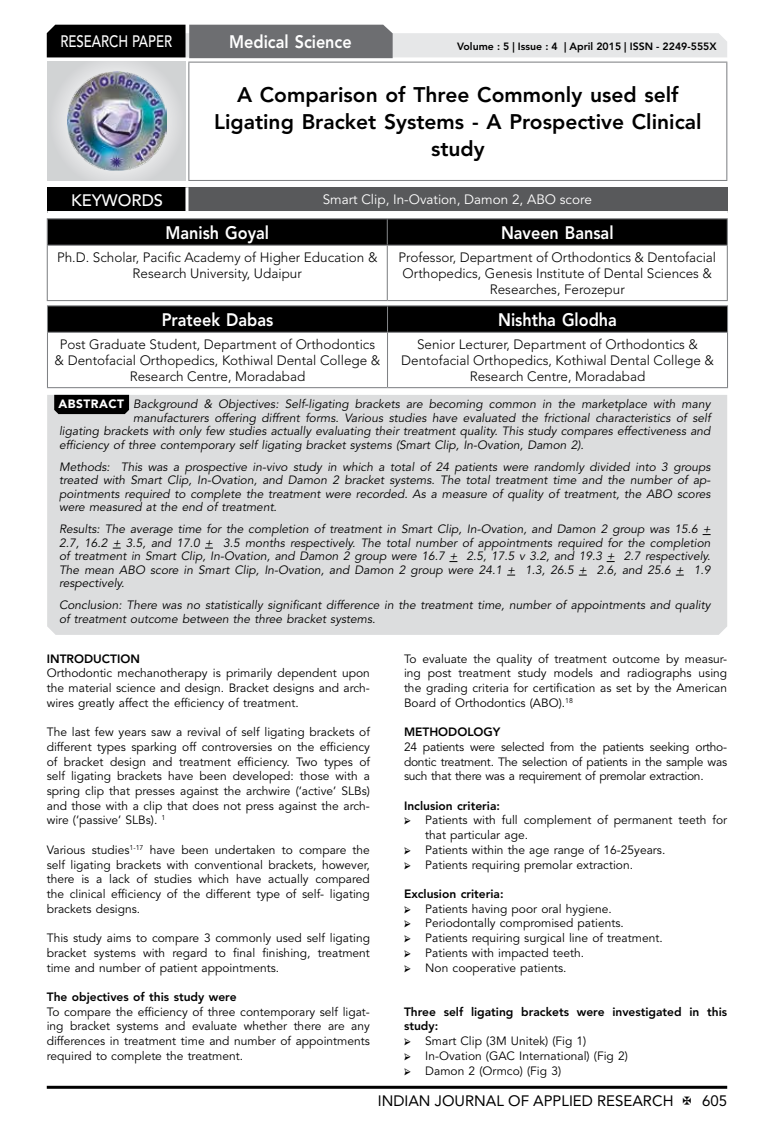
<style>
.page{position:relative;width:774px;height:1136px;background:#fff}
.page>*{position:absolute;margin:0;border:0;box-sizing:border-box;transform-origin:0 0}
.t1{font:800 21px/27px "Avenir LT Std";color:#000;text-align:center}
.t2{font:800 18px "Avenir LT Std";color:#fff;scale:.9 1}
.t3{font:500 16.5px "Avenir LT Std";color:#fff;scale:.8 1}
.t4{font:500 16.5px "Avenir LT Std";color:#fff}
.t5{font:15px "Avenir LT Std";color:#000}
.t6{font:300 13.5px/16.2px "Avenir LT Std";color:#000;text-align:center}
.t7{font:13.5px "Avenir LT Std";color:#fff}
.t8{font:12px/14.7px "Avenir LT Std";color:#000;text-align:justify}
.t9{font:italic 12px/13.5px "Avenir LT Std";color:#000;text-align:justify}
.t10{font:800 12px/14.7px "Avenir LT Std";color:#000}
.t11{font:800 10.5px "Avenir LT Std";color:#000}
.s1{font-weight:900;font-style:normal;color:#fff}
</style>
<div class="page">
<hr style="left:47px;top:1085px;width:680px;height:3px;background:#000">
<div style="left:48px;top:62px;width:137px;height:118px;background:linear-gradient(to right,#d9dadb,#d9dadb)"></div>
<img style="left:68px;top:71px;width:99px;height:100px">
<svg style="left:47px;top:25px;width:680px;height:33px;background:#979899"></svg>
<hr style="left:188px;top:62px;width:539px;height:1px;background:#808285">
<hr style="left:188px;top:63px;width:1px;height:117px;background:#808285">
<hr style="left:726px;top:63px;width:1px;height:117px;background:#808285">
<hr style="left:188px;top:180px;width:539px;height:1px;background:#808285">
<hr style="left:47px;top:218px;width:340px;height:1px;background:#808285">
<hr style="left:387px;top:218px;width:341px;height:1px;background:#808285">
<svg style="left:47px;top:219px;width:681px;height:26px;background:#030304"></svg>
<hr style="left:47px;top:245px;width:340px;height:1px;background:#808285">
<hr style="left:47px;top:246px;width:1px;height:54px;background:#808285">
<hr style="left:387px;top:245px;width:341px;height:1px;background:#808285">
<hr style="left:387px;top:246px;width:1px;height:54px;background:#808285">
<hr style="left:727px;top:246px;width:1px;height:54px;background:#808285">
<hr style="left:47px;top:300px;width:340px;height:1px;background:#808285">
<hr style="left:387px;top:300px;width:341px;height:1px;background:#808285">
<hr style="left:47px;top:305px;width:340px;height:1px;background:#808285">
<hr style="left:387px;top:305px;width:341px;height:1px;background:#808285">
<svg style="left:47px;top:306px;width:681px;height:26px;background:#030303"></svg>
<hr style="left:47px;top:332px;width:340px;height:1px;background:#808285">
<hr style="left:47px;top:333px;width:1px;height:54px;background:#808285">
<hr style="left:387px;top:332px;width:341px;height:1px;background:#808285">
<hr style="left:387px;top:333px;width:1px;height:54px;background:#808285">
<hr style="left:727px;top:333px;width:1px;height:54px;background:#808285">
<hr style="left:47px;top:387px;width:340px;height:1px;background:#808285">
<hr style="left:387px;top:387px;width:341px;height:1px;background:#808285">
<div style="left:47px;top:395px;width:680px;height:239px;background:#dcddde"></div>
<svg style="left:54px;top:395px;width:75px;height:19px"></svg>
<div style="left:47px;top:187px;width:140px;height:25px;background:#000"></div>
<div style="left:187px;top:187px;width:541px;height:25px;background:#58595b"></div>
<hr style="left:185px;top:187px;width:3px;height:24px;background:#fff">
<hr style="left:47px;top:211px;width:140px;height:3px;background:#fff">
<hr style="left:187px;top:211px;width:541px;height:3px;background:#fff">
<h3 class="t3" style="left:60px;top:32px;width:139px">RESEARCH PAPER</h3>
<h2 class="t2" style="left:229px;top:31px;width:138px">Medical Science</h2>
<p class="t11" style="left:457px;top:41px;width:261px">Volume : 5 | Issue : 4 | April 2015 | ISSN - 2249-555X</p>
<h1 class="t1" style="left:214px;top:81px;width:489px">A Comparison of Three Commonly used self<br>Ligating Bracket Systems - A Prospective Clinical study</h1>
<h3 class="t4" style="left:71px;top:191px;width:94px">KEYWORDS</h3>
<p class="t7" style="left:323px;top:191px;width:271px">Smart Clip, In-Ovation, Damon 2, ABO score</p>
<h2 class="t2" style="left:165px;top:222px;width:117px">Manish Goyal</h2>
<h2 class="t2" style="left:501px;top:222px;width:126px">Naveen Bansal</h2>
<p class="t6" style="left:57px;top:249px;width:322px">Ph.D. Scholar, Pacific Academy of Higher Education &amp;<br>Research University, Udaipur</p>
<p class="t6" style="left:398px;top:249px;width:319px">Professor, Department of Orthodontics &amp; Dentofacial<br>Orthopedics, Genesis Institute of Dental Sciences &amp;<br>Researches, Ferozepur</p>
<h2 class="t2" style="left:162px;top:309px;width:125px">Prateek Dabas</h2>
<h2 class="t2" style="left:498px;top:309px;width:133px">Nishtha Glodha</h2>
<p class="t6" style="left:55px;top:336px;width:327px">Post Graduate Student, Department of Orthodontics &amp; Dentofacial Orthopedics, Kothiwal Dental College &amp;<br>Research Centre, Moradabad</p>
<p class="t6" style="left:401px;top:336px;width:314px">Senior Lecturer, Department of Orthodontics &amp;<br>Dentofacial Orthopedics, Kothiwal Dental College &amp;<br>Research Centre, Moradabad</p>
<p class="t9" style="left:58px;top:397px;width:653px"><span class="s1">ABSTRACT</span> Background &amp; Objectives: Self-ligating brackets are becoming common in the marketplace with many</p>
<p class="t9" style="left:133px;top:411px;width:579px">manufacturers offering diffrent forms. Various studies have evaluated the frictional characteristics of self</p>
<p class="t9" style="left:59px;top:424px;width:653px">ligating brackets with only few studies actually evaluating their treatment quality. This study compares effectiveness and</p>
<p class="t9" style="left:59px;top:438px;width:526px">efficiency of three contemporary self ligating bracket systems (Smart Clip, In-Ovation, Damon 2).</p>
<p class="t9" style="left:59px;top:460px;width:653px">Methods: This was a prospective in-vivo study in which a total of 24 patients were randomly divided into 3 groups treated with Smart Clip, In-Ovation, and Damon 2 bracket systems. The total treatment time and the number of ap&shy;pointments required to complete the treatment were recorded. As a measure of quality of treatment, the ABO scores were measured at the end of treatment.</p>
<p class="t9" style="left:59px;top:523px;width:653px">Results: The average time for the completion of treatment in Smart Clip, In-Ovation, and Damon 2 group was 15.6 + 2.7, 16.2 + 3.5, and 17.0 + 3.5 months respectively. The total number of appointments required for the completion of treatment in Smart Clip, In-Ovation, and Damon 2 group were 16.7 + 2.5, 17.5 v 3.2, and 19.3 + 2.7 respectively.<br>The mean ABO score in Smart Clip, In-Ovation, and Damon 2 group were 24.1 + 1.3, 26.5 + 2.6, and 25.6 + 1.9 respectively.</p>
<p class="t9" style="left:59px;top:599px;width:653px">Conclusion: There was no statistically significant difference in the treatment time, number of appointments and quality of treatment outcome between the three bracket systems.</p>
<p class="t10" style="left:47px;top:651px;width:95px">INTRODUCTION</p>
<p class="t8" style="left:47px;top:666px;width:325px">Orthodontic mechanotherapy is primarily dependent upon the material science and design. Bracket designs and arch&shy;wires greatly affect the efficiency of treatment.</p>
<p class="t8" style="left:47px;top:725px;width:325px">The last few years saw a revival of self ligating brackets of different types sparking off controversies on the efficiency of bracket design and treatment efficiency. Two types of self ligating brackets have been developed: those with a spring clip that presses against the archwire (‘active’ SLBs) and those with a clip that does not press against the arch&shy;wire (‘passive’ SLBs). <sup>1</sup></p>
<p class="t8" style="left:47px;top:842px;width:325px">Various studies<sup>1-17</sup> have been undertaken to compare the self ligating brackets with conventional brackets, however, there is a lack of studies which have actually compared the clinical efficiency of the different type of self- ligating brackets designs.</p>
<p class="t8" style="left:47px;top:930px;width:325px">This study aims to compare 3 commonly used self ligating bracket systems with regard to final finishing, treatment time and number of patient appointments.</p>
<p class="t10" style="left:47px;top:989px;width:191px">The objectives of this study were</p>
<p class="t8" style="left:47px;top:1004px;width:325px">To compare the efficiency of three contemporary self ligat&shy;ing bracket systems and evaluate whether there are any differences in treatment time and number of appointments required to complete the treatment.</p>
<p class="t8" style="left:404px;top:651px;width:325px">To evaluate the quality of treatment outcome by measur&shy;ing post treatment study models and radiographs using the grading criteria for certification as set by the American Board of Orthodontics (ABO).<sup>18</sup></p>
<p class="t10" style="left:404px;top:724px;width:98px">METHODOLOGY</p>
<p class="t8" style="left:404px;top:739px;width:325px">24 patients were selected from the patients seeking ortho&shy;dontic treatment. The selection of patients in the sample was such that there was a requirement of premolar extraction.</p>
<p class="t10" style="left:404px;top:798px;width:98px">Inclusion criteria:</p>
<p class="t8" style="left:425px;top:813px;width:303px;text-align:left">Patients with full complement of permanent teeth for that particular age.<br>Patients within the age range of 16-25years.<br>Patients requiring premolar extraction.</p>
<p class="t10" style="left:404px;top:886px;width:101px">Exclusion criteria:</p>
<p class="t8" style="left:425px;top:901px;width:239px;text-align:left">Patients having poor oral hygiene.<br>Periodontally compromised patients.<br>Patients requiring surgical line of treatment.<br>Patients with impacted teeth.<br>Non cooperative patients.</p>
<p class="t10" style="left:404px;top:1004px;width:325px">Three self ligating brackets were investigated in this study:</p>
<p class="t8" style="left:425px;top:1033px;width:204px;text-align:left">Smart Clip (3M Unitek) (Fig 1)<br>In-Ovation (GAC International) (Fig 2)<br>Damon 2 (Ormco) (Fig 3)</p>
<p class="t5" style="left:378px;top:1091px;width:297px">INDIAN JOURNAL OF APPLIED RESEARCH</p>
<p class="t5" style="left:702px;top:1091px;width:27px">605</p>
</div>
